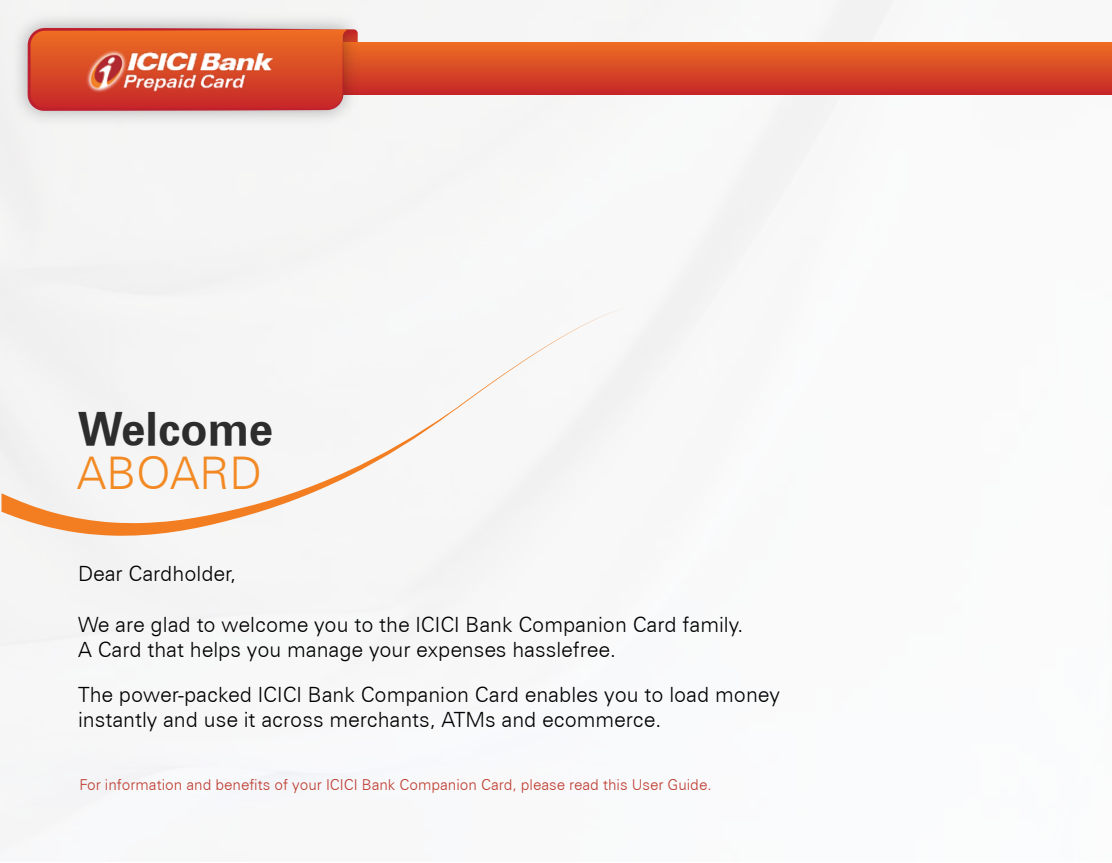
<style>
.page{position:relative;width:1112px;height:863px;background:#fff}
.page>*{position:absolute;margin:0;border:0;box-sizing:border-box;transform-origin:0 0}
.t1{font:45px "Zurich Bold BT";color:#2d2d2d}
.t2{font:300 45px "Zurich BT";color:#f28923}
.t3{font:300 21px/25.2px "Zurich BT";color:#000}
.t4{font:300 15px "Zurich BT";color:#be3c30}
</style>
<div class="page">
<img style="left:0;top:0;width:1112px;height:809px">
<div style="left:2px;top:307px;width:626px;height:229px;background:#f6f5f6"></div>
<div style="left:35px;top:42px;width:1077px;height:52px;background:linear-gradient(to bottom,#ee6f23,#c62928)"></div>
<img style="left:4px;top:4px;width:370px;height:129px">
<svg style="left:28px;top:28px;width:330px;height:83px;background:#d64c2d"></svg>
<img style="left:81px;top:47px;width:199px;height:45px">
<h1 class="t1" style="left:78px;top:402px;width:197px">Welcome</h1>
<h1 class="t2" style="left:77px;top:445px;width:187px">ABOARD</h1>
<p class="t3" style="left:78px;top:560px;width:159px">Dear Cardholder,</p>
<p class="t3" style="left:78px;top:611px;width:666px">We are glad to welcome you to the ICICI Bank Companion Card family.<br>A Card that helps you manage your expenses hasslefree.</p>
<p class="t3" style="left:78px;top:681px;width:703px">The power-packed ICICI Bank Companion Card enables you to load money instantly and use it across merchants, ATMs and ecommerce.</p>
<p class="t4" style="left:80px;top:775px;width:633px">For information and benefits of your ICICI Bank Companion Card, please read this User Guide.</p>
</div>
